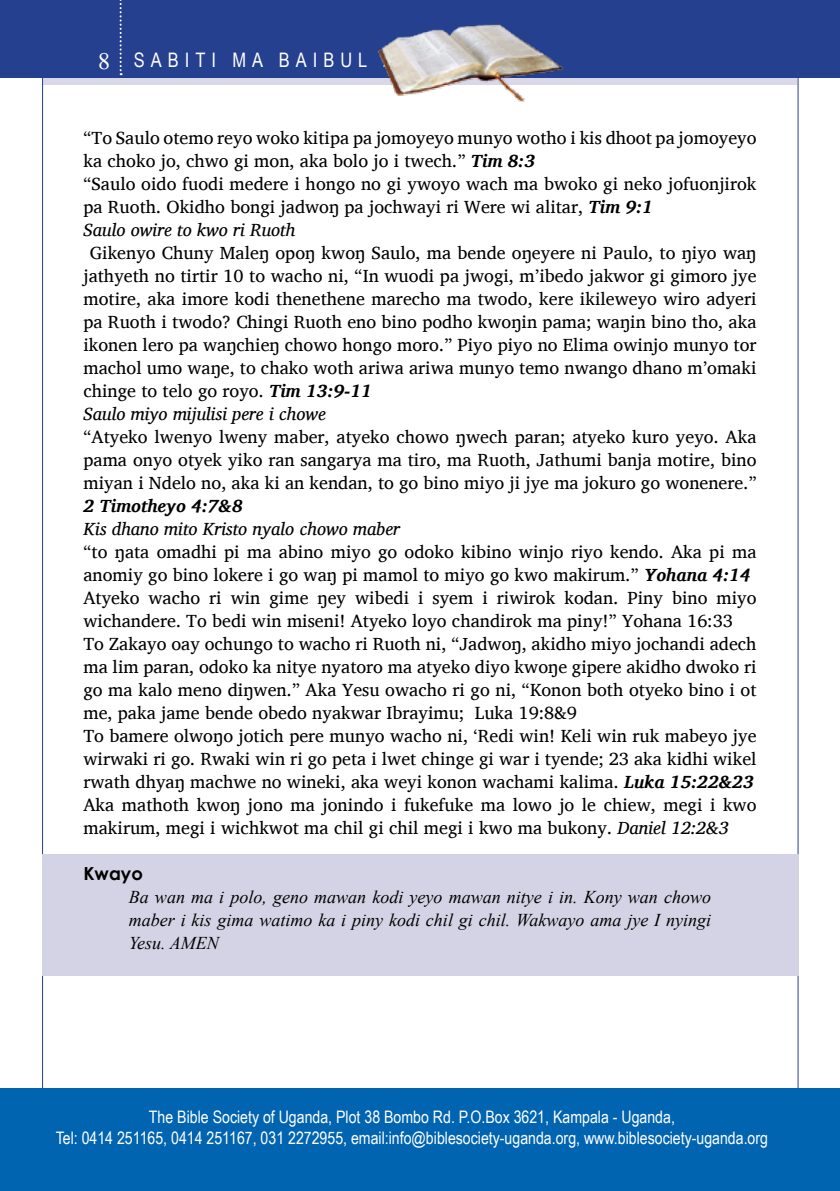
<style>
.page{position:relative;width:840px;height:1191px;background:#fff}
.page>*{position:absolute;margin:0;border:0;box-sizing:border-box;transform-origin:0 0}
.t1{font:20px "Arial Narrow";letter-spacing:.3em;color:#fff}
.t2{font:18px/23px "Charis SIL";color:#000}
.t3{font:italic 18px/23px "Times New Roman";color:#000;text-align:justify}
.t4{font:italic 18px "Charis SIL";color:#000}
.t5{font:italic 700 18px "Charis SIL";color:#000}
.t6{font:700 18px "Century Gothic";color:#000}
.t7{font:17.2px/20.6px "Arial Narrow";color:#fff;text-align:center}
.s1{font-family:"Times";font-size:24px}
.s2{font-weight:700;font-style:italic}
.s3{font-style:italic}
</style>
<div class="page">
<div style="left:43px;top:70px;width:753px;height:15px;background:#d9d8e9"></div>
<hr style="left:839px;top:0;width:1px;height:77px;background:#b7322f">
<div style="left:0;top:0;width:839px;height:77px;background:#25408f"></div>
<svg style="left:119px;top:0;width:2px;height:75px"></svg>
<div style="left:42px;top:853px;width:756px;height:122px;background:#d4d3e6"></div>
<div style="left:0;top:1089px;width:839px;height:102px;background:#0064b1"></div>
<img style="left:370px;top:24px;width:200px;height:78px">
<p class="t1" style="left:98px;top:46px;width:341px"><span class="s1">8</span> SABITI MA BAIBUL 2012</p>
<p class="t2" style="left:83px;top:126px;width:674px">“To Saulo otemo reyo woko kitipa pa jomoyeyo munyo wotho i kis dhoot pa jomoyeyo ka choko jo, chwo gi mon, aka bolo jo i twech.” <span class="s2">Tim 8:3<br></span>“Saulo oido fuodi medere i hongo no gi ywoyo wach ma bwoko gi neko jofuonjirok pa Ruoth. Okidho bongi jadwoŋ pa jochwayi ri Were wi alitar, <span class="s2">Tim 9:1<br></span><span class="s3">Saulo owire to kwo ri Ruoth</span></p>
<p class="t2" style="left:83px;top:241px;width:674px;text-indent:6px">Gikenyo Chuny Maleŋ opoŋ kwoŋ Saulo, ma bende oŋeyere ni Paulo, to ŋiyo waŋ jathyeth no tirtir 10 to wacho ni, “In wuodi pa jwogi, m’ibedo jakwor gi gimoro jye motire, aka imore kodi thenethene marecho ma twodo, kere ikileweyo wiro adyeri pa Ruoth i twodo? Chingi Ruoth eno bino podho kwoŋin pama; waŋin bino tho, aka ikonen lero pa waŋchieŋ chowo hongo moro.” Piyo piyo no Elima owinjo munyo tor machol umo waŋe, to chako woth ariwa ariwa munyo temo nwango dhano m’omaki chinge to telo go royo. <span class="s2">Tim 13:9-11<br></span><span class="s3">Saulo miyo mijulisi pere i chowe</span></p>
<p class="t2" style="left:83px;top:425px;width:674px;text-align:justify">“Atyeko lwenyo lweny maber, atyeko chowo ŋwech paran; atyeko kuro yeyo. Aka pama onyo otyek yiko ran sangarya ma tiro, ma Ruoth, Jathumi banja motire, bino miyan i Ndelo no, aka ki an kendan, to go bino miyo ji jye ma jokuro go wonenere.”</p>
<p class="t5" style="left:83px;top:495px;width:161px">2 Timotheyo 4:7&amp;8</p>
<p class="t4" style="left:83px;top:518px;width:318px">Kis dhano mito Kristo nyalo chowo maber</p>
<p class="t2" style="left:83px;top:540px;width:674px">“to ŋata omadhi pi ma abino miyo go odoko kibino winjo riyo kendo. Aka pi ma anomiy go bino lokere i go waŋ pi mamol to miyo go kwo makirum.” <span class="s2">Yohana 4:14<br></span>Atyeko wacho ri win gime ŋey wibedi i syem i riwirok kodan. Piny bino miyo wichandere. To bedi win miseni! Atyeko loyo chandirok ma piny!” Yohana 16:33<br>To Zakayo oay ochungo to wacho ri Ruoth ni, “Jadwoŋ, akidho miyo jochandi adech ma lim paran, odoko ka nitye nyatoro ma atyeko diyo kwoŋe gipere akidho dwoko ri go ma kalo meno diŋwen.” Aka Yesu owacho ri go ni, “Konon both otyeko bino i ot me, paka jame bende obedo nyakwar Ibrayimu; Luka 19:8&amp;9<br>To bamere olwoŋo jotich pere munyo wacho ni, ‘Redi win! Keli win ruk mabeyo jye wirwaki ri go. Rwaki win ri go peta i lwet chinge gi war i tyende; 23 aka kidhi wikel rwath dhyaŋ machwe no wineki, aka weyi konon wachami kalima. <span class="s2">Luka 15:22&amp;23<br></span>Aka mathoth kwoŋ jono ma jonindo i fukefuke ma lowo jo le chiew, megi i kwo makirum, megi i wichkwot ma chil gi chil megi i kwo ma bukony. <span class="s3">Daniel 12:2&amp;3</span></p>
<p class="t6" style="left:83px;top:860px;width:61px">Kwayo</p>
<p class="t3" style="left:129px;top:885px;width:583px">Ba wan ma i polo, geno mawan kodi yeyo mawan nitye i in. Kony wan chowo maber i kis gima watimo ka i piny kodi chil gi chil. Wakwayo ama jye I nyingi Yesu. AMEN</p>
<p class="t7" style="left:56px;top:1106px;width:713px">The Bible Society of Uganda, Plot 38 Bombo Rd. P.O.Box 3621, Kampala - Uganda,<br>Tel: 0414 251165, 0414 251167, 031 2272955, email:info@biblesociety-uganda.org, www.biblesociety-uganda.org</p>
</div>
